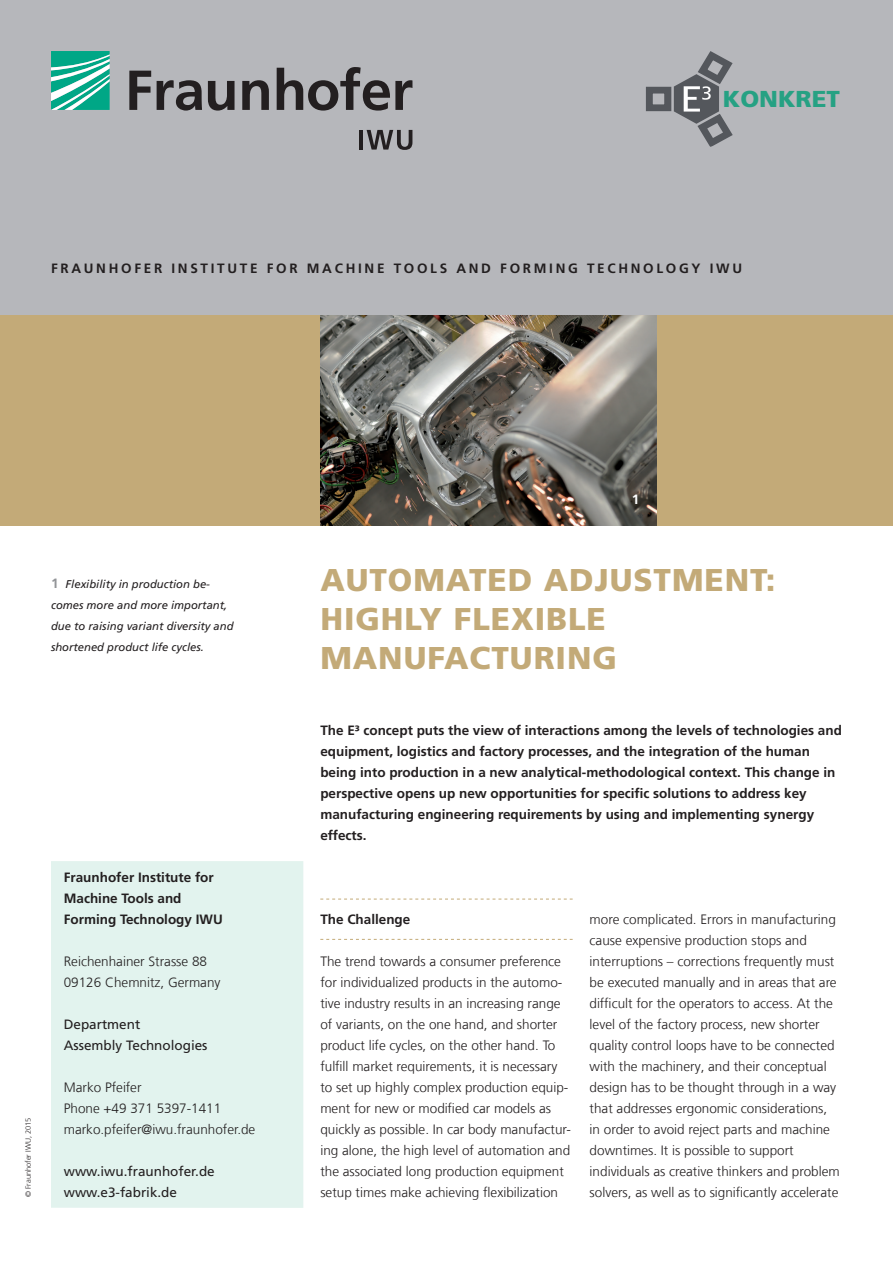
<style>
.page{position:relative;width:893px;height:1263px;background:#fff}
.page>*{position:absolute;margin:0;border:0;box-sizing:border-box;transform-origin:0 0}
._00_Titel{font:900 31.5px/39px "Frutiger LT Com";letter-spacing:.03em;color:#c3aa78}
.t1{font:900 23.1px "Frutiger LT Com";color:#26a183;scale:1.05 1}
._05_Fließtext{font:300 13.5px/21px "Frutiger LT Com";color:#231f20}
._07_Zwischenüberschr{font:700 13.5px/21px "Frutiger LT Com";color:#231f20}
._06_Fließtext{font:300 13.5px "Frutiger LT Com";color:#231f20}
._06_Fließtext-2{font:13.5px "Frutiger LT Com";color:#231f20}
._07_Zwischenüberschr-2{font:700 13.5px "Frutiger LT Com";letter-spacing:.2em;color:#231f20}
._11_Zwischenüberschr{font:700 13.5px "Frutiger LT Com";color:#231f20}
._05_Fließtext-2{font:700 13.5px "Frutiger LT Com";color:#fff}
._02_Marginalie_Bildu{font:italic 11.25px/21px "Frutiger LT Com";color:#231f20}
.t2{font:300 7.5px "Frutiger";color:#231f20}
.s1{font-weight:700;font-style:normal;font-size:13.5px;color:#939598}
</style>
<div class="page">
<div style="left:0;top:0;width:893px;height:321px;background:#b6b7bb"></div>
<svg style="left:51px;top:51px;width:59px;height:59px;background:#4bbfa8"></svg>
<svg style="left:129px;top:67px;width:283px;height:44px"></svg>
<hr style="left:359px;top:130px;width:4px;height:20px;background:#231f20">
<svg style="left:367px;top:130px;width:45px;height:20px"></svg>
<svg style="left:646px;top:51px;width:87px;height:96px"></svg>
<div style="left:0;top:315px;width:893px;height:210px;background:#c3aa78"></div>
<img style="left:320px;top:315px;width:337px;height:210px">
<div style="left:51px;top:861px;width:252px;height:347px;background:#e2f3ee"></div>
<svg style="left:320px;top:899px;width:253px;height:1px"></svg>
<svg style="left:320px;top:939px;width:253px;height:1px"></svg>
<h2 class="t1" style="left:723px;top:85px;width:113px">KONKRET</h2>
<p class="_07_Zwischenüberschr-2" style="left:51px;top:260px;width:693px">FRAUNHOFER INSTITUTE FOR MACHINE TOOLS AND FORMING TECHNOLOGY IWU</p>
<p class="_02_Marginalie_Bildu" style="left:51px;top:574px;width:184px"><span class="s1">1</span> Flexibility in production be&shy;comes more and more important, due to raising variant diversity and shortened product life cycles.</p>
<p class="t2" style="left:24px;top:1197px;width:81px;rotate:-90deg">© Fraunhofer IWU, 2015</p>
<p class="_07_Zwischenüberschr" style="left:64px;top:867px;width:161px">Fraunhofer Institute for<br>Machine Tools and<br>Forming Technology IWU</p>
<p class="_06_Fließtext" style="left:64px;top:953px;width:145px">Reichenhainer Strasse 88</p>
<p class="_06_Fließtext" style="left:64px;top:974px;width:158px">09126 Chemnitz, Germany</p>
<p class="_06_Fließtext-2" style="left:64px;top:1016px;width:78px">Department</p>
<p class="_06_Fließtext-2" style="left:64px;top:1037px;width:145px">Assembly Technologies</p>
<p class="_06_Fließtext" style="left:64px;top:1079px;width:79px">Marko Pfeifer</p>
<p class="_06_Fließtext" style="left:64px;top:1100px;width:159px">Phone +49 371 5397-1411</p>
<p class="_06_Fließtext" style="left:64px;top:1121px;width:193px">marko.pfeifer@iwu.fraunhofer.de</p>
<p class="_06_Fließtext-2" style="left:64px;top:1163px;width:153px">www.iwu.fraunhofer.de</p>
<p class="_06_Fließtext-2" style="left:64px;top:1184px;width:115px">www.e3-fabrik.de</p>
<p class="_05_Fließtext-2" style="left:632px;top:491px;width:9px">1</p>
<p class="_00_Titel" style="left:320px;top:560px;width:457px">AUTOMATED ADJUSTMENT:<br>HIGHLY FLEXIBLE</p>
<p class="_00_Titel" style="left:320px;top:638px;width:298px">MANUFACTURING</p>
<p class="_07_Zwischenüberschr" style="left:320px;top:720px;width:523px">The E³ concept puts the view of interactions among the levels of technologies and equipment, logistics and factory processes, and the integration of the human being into production in a new analytical-methodological context. This change in perspective opens up new opportunities for specific solutions to address key manufacturing engineering requirements by using and implementing synergy effects.</p>
<p class="_11_Zwischenüberschr" style="left:320px;top:911px;width:92px">The Challenge</p>
<p class="_05_Fließtext" style="left:320px;top:951px;width:252px">The trend towards a consumer preference for individualized products in the automo&shy;tive industry results in an increasing range of variants, on the one hand, and shorter product life cycles, on the other hand. To fulfill market requirements, it is necessary to set up highly complex production equip&shy;ment for new or modified car models as quickly as possible. In car body manufactur&shy;ing alone, the high level of automation and the associated long production equipment setup times make achieving flexibilization</p>
<p class="_05_Fließtext" style="left:590px;top:909px;width:252px">more complicated. Errors in manufacturing cause expensive production stops and interruptions – corrections frequently must be executed manually and in areas that are difficult for the operators to access. At the level of the factory process, new shorter quality control loops have to be connected with the machinery, and their conceptual design has to be thought through in a way that addresses ergonomic considerations, in order to avoid reject parts and machine downtimes. It is possible to support individuals as creative thinkers and problem solvers, as well as to significantly accelerate</p>
</div>
